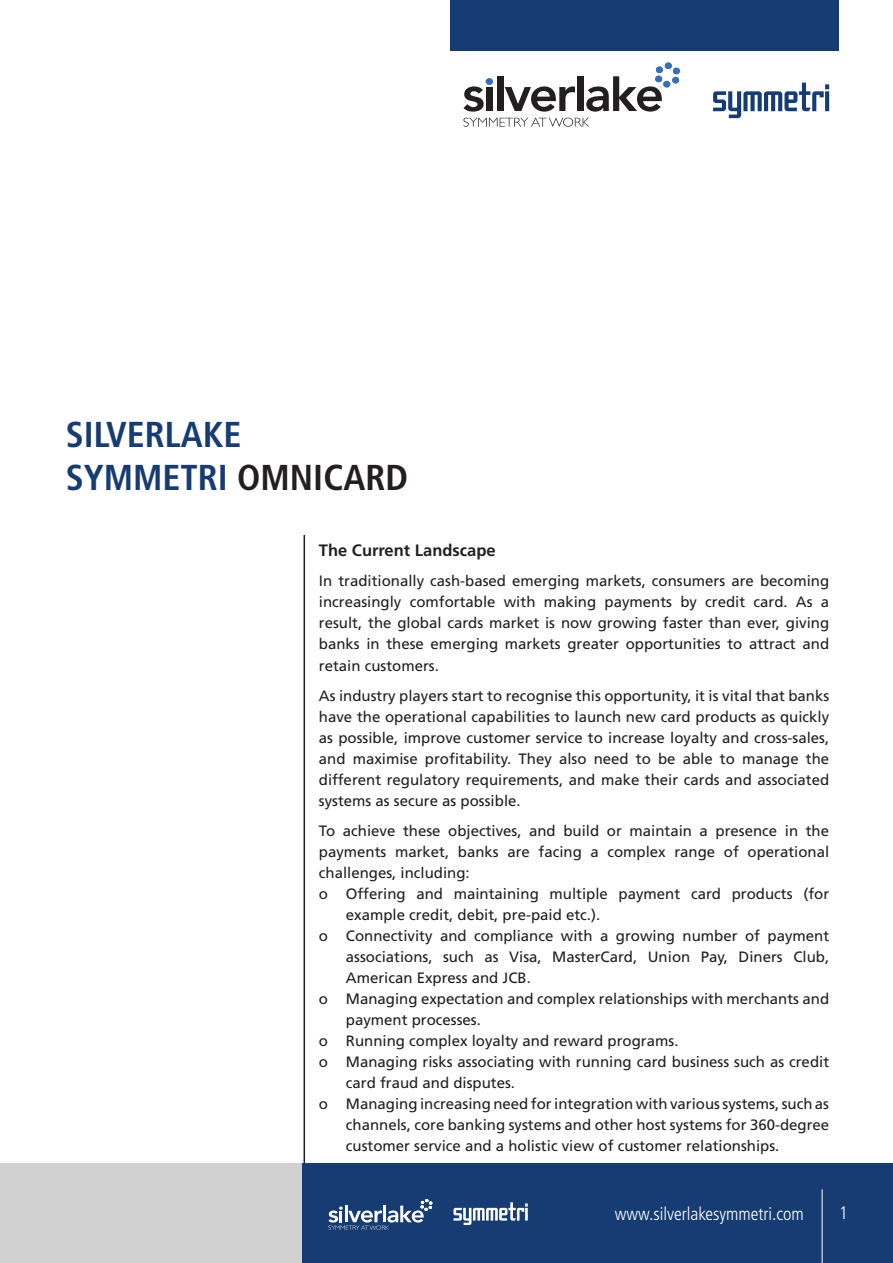
<style>
.page{position:relative;width:893px;height:1263px;background:#fff}
.page>*{position:absolute;margin:0;border:0;box-sizing:border-box;transform-origin:0 0}
.t1{font:700 condensed 36px/43.2px "Frutiger LT Std";color:#173c73}
.t2{font:300 condensed 18px "Frutiger LT Std";color:#fff}
.t3{font:700 16.5px "Frutiger LT Std";color:#231f20}
.t4{font:15px/21px "Frutiger LT Std";color:#231f20;text-align:justify}
.s1{color:#231f20}
</style>
<div class="page">
<hr style="left:304px;top:362px;width:1px;height:847px;background:#231f20">
<div style="left:1px;top:1164px;width:304px;height:99px;background:#d1d1d2"></div>
<div style="left:303px;top:1164px;width:590px;height:99px;background:#173c73"></div>
<svg style="left:328px;top:1199px;width:105px;height:31px"></svg>
<svg style="left:453px;top:1202px;width:75px;height:23px"></svg>
<hr style="left:822px;top:1189px;width:1px;height:74px;background:#fff">
<div style="left:451px;top:0;width:388px;height:50px;background:#173c73"></div>
<svg style="left:463px;top:118px;width:126px;height:9px"></svg>
<svg style="left:463px;top:86px;width:21px;height:26px"></svg>
<div style="left:486px;top:87px;width:6px;height:24px;background:#231f20"></div>
<div style="left:497px;top:76px;width:6px;height:35px;background:#231f20"></div>
<svg style="left:505px;top:86px;width:70px;height:26px"></svg>
<div style="left:577px;top:76px;width:6px;height:35px;background:#231f20"></div>
<div style="left:486px;top:78px;width:7px;height:7px;background:#366fb7;border-radius:50%"></div>
<svg style="left:586px;top:63px;width:94px;height:49px"></svg>
<svg style="left:713px;top:83px;width:116px;height:35px"></svg>
<h1 class="t1" style="left:66px;top:413px;width:344px">SILVERLAKE<br>SYMMETRI <span class="s1">OMNICARD</span></h1>
<p class="t3" style="left:319px;top:541px;width:178px">The Current Landscape</p>
<p class="t4" style="left:319px;top:571px;width:512px">In traditionally cash-based emerging markets, consumers are becoming increasingly comfortable with making payments by credit card. As a result, the global cards market is now growing faster than ever, giving banks in these emerging markets greater opportunities to attract and retain customers.</p>
<p class="t4" style="left:319px;top:685px;width:512px">As industry players start to recognise this opportunity, it is vital that banks have the operational capabilities to launch new card products as quickly as possible, improve customer service to increase loyalty and cross-sales, and maximise profitability. They also need to be able to manage the different regulatory requirements, and make their cards and associated systems as secure as possible.</p>
<p class="t4" style="left:319px;top:820px;width:512px">To achieve these objectives, and build or maintain a presence in the</p>
<p class="t4" style="left:319px;top:841px;width:512px">payments market, banks are facing a complex range of operational</p>
<p class="t4" style="left:319px;top:862px;width:152px">challenges, including:</p>
<p class="t4" style="left:319px;top:883px;width:512px">o Offering and maintaining multiple payment card products (for</p>
<p class="t4" style="left:346px;top:904px;width:256px">example credit, debit, pre-paid etc.).</p>
<p class="t4" style="left:319px;top:925px;width:512px">o Connectivity and compliance with a growing number of payment</p>
<p class="t4" style="left:346px;top:946px;width:485px">associations, such as Visa, MasterCard, Union Pay, Diners Club,</p>
<p class="t4" style="left:346px;top:967px;width:187px">American Express and JCB.</p>
<p class="t4" style="left:319px;top:988px;width:512px">o Managing expectation and complex relationships with merchants and</p>
<p class="t4" style="left:346px;top:1009px;width:137px">payment processes.</p>
<p class="t4" style="left:319px;top:1030px;width:361px">o Running complex loyalty and reward programs.</p>
<p class="t4" style="left:319px;top:1051px;width:512px">o Managing risks associating with running card business such as credit</p>
<p class="t4" style="left:346px;top:1072px;width:171px">card fraud and disputes.</p>
<p class="t4" style="left:319px;top:1093px;width:512px">o Managing increasing need for integration with various systems, such as</p>
<p class="t4" style="left:346px;top:1114px;width:485px">channels, core banking systems and other host systems for 360-degree</p>
<p class="t4" style="left:346px;top:1135px;width:435px">customer service and a holistic view of customer relationships.</p>
<p class="t2" style="left:615px;top:1203px;width:190px">www.silverlakesymmetri.com</p>
<p class="t2" style="left:839px;top:1203px;width:10px">1</p>
</div>
